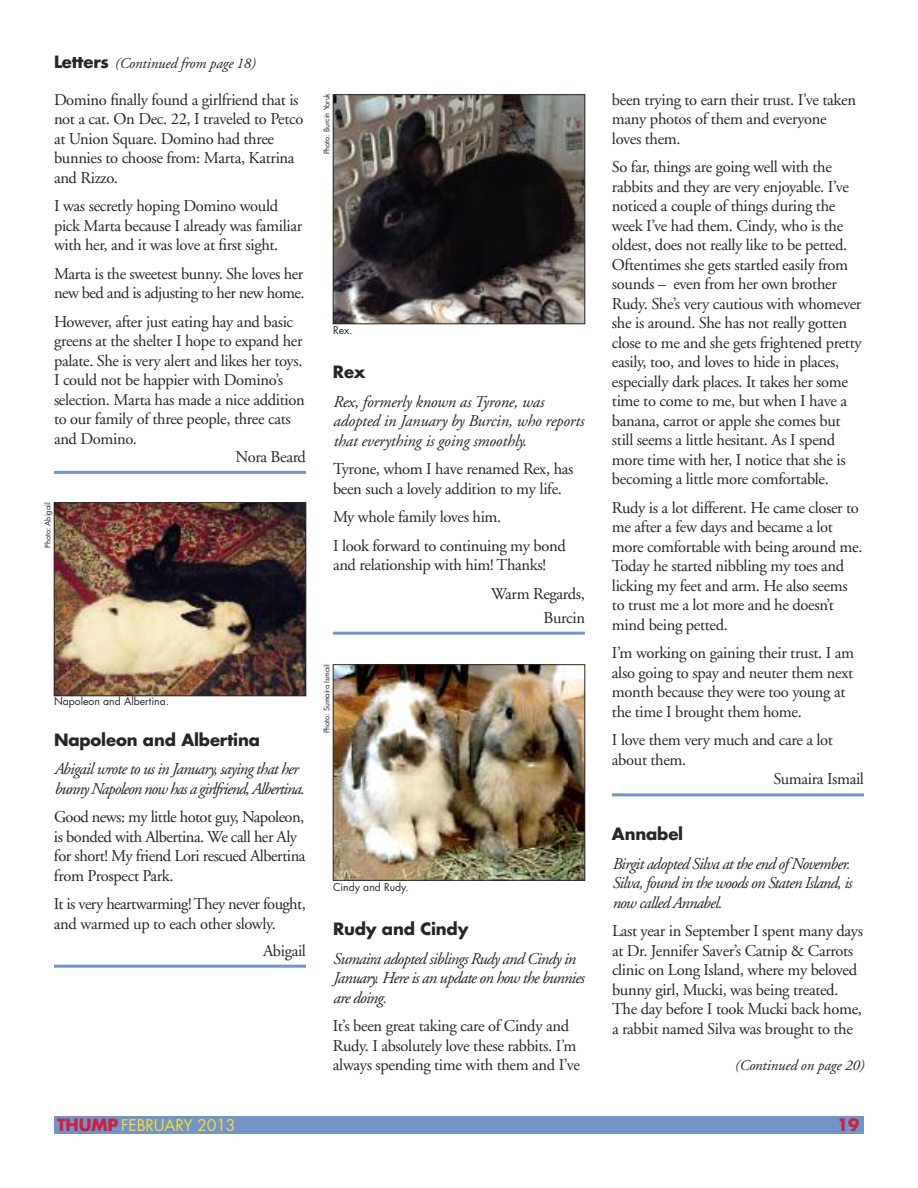
<style>
.page{position:relative;width:918px;height:1188px;background:#fff}
.page>*{position:absolute;margin:0;border:0;box-sizing:border-box;transform-origin:0 0}
.t1{font:16.5px/19.5px "Adobe Garamond";letter-spacing:-.02em;color:#272627}
.t2{font:italic 16.5px/19.5px "Adobe Garamond";letter-spacing:-.045em;color:#272627}
.t3{font:italic 16.5px/19.5px "Adobe Garamond";letter-spacing:-.01em;color:#272627}
.t4{font:700 16.5px "Futura";letter-spacing:-.01em;color:#272627}
.t5{font:700 16.5px "Futura";color:#cc203f}
.t6{font:15.75px "Futura";letter-spacing:-.01em;color:#f9dc32}
.t7{font:italic 15px "Adobe Garamond";letter-spacing:-.01em;color:#272627}
.t8{font:10.5px "Futura";color:#272627}
.t9{font:7.5px "Futura";letter-spacing:-.01em;color:#272627}
.s1{font-family:"Futura";font-weight:700;font-style:normal;font-size:16.5px}
.s2{font-weight:700;font-size:16.5px;color:#cc203f}
</style>
<div class="page">
<img style="left:56px;top:505px;width:248px;height:189px">
<div style="left:54px;top:503px;width:252px;height:193px;border:1px solid #272627"></div>
<img style="left:335px;top:667px;width:248px;height:212px">
<div style="left:333px;top:665px;width:252px;height:216px;border:1px solid #272627"></div>
<img style="left:335px;top:96px;width:248px;height:226px">
<div style="left:333px;top:94px;width:252px;height:230px;border:1px solid #272627"></div>
<div style="left:54px;top:1116px;width:810px;height:18px;background:#7394c7"></div>
<hr style="left:54px;top:471px;width:252px;height:3px;background:#7394c7">
<hr style="left:54px;top:965px;width:252px;height:3px;background:#7394c7">
<hr style="left:333px;top:632px;width:252px;height:3px;background:#7394c7">
<hr style="left:612px;top:793px;width:252px;height:3px;background:#7394c7">
<p class="t7" style="left:54px;top:57px;width:203px"><span class="s1">Letters</span> (Continued from page 18)</p>
<p class="t1" style="left:54px;top:91px;width:251px">Domino finally found a girlfriend that is not a cat. On Dec. 22, I traveled to Petco at Union Square. Domino had three bunnies to choose from: Marta, Katrina and Rizzo.</p>
<p class="t1" style="left:54px;top:198px;width:250px">I was secretly hoping Domino would pick Marta because I already was familiar with her, and it was love at first sight.</p>
<p class="t1" style="left:54px;top:265px;width:252px">Marta is the sweetest bunny. She loves her new bed and is adjusting to her new home.</p>
<p class="t1" style="left:54px;top:313px;width:252px">However, after just eating hay and basic greens at the shelter I hope to expand her palate. She is very alert and likes her toys.<br>I could not be happier with Domino’s selection. Marta has made a nice addition to our family of three people, three cats and Domino.</p>
<p class="t1" style="left:236px;top:448px;width:72px">Nora Beard</p>
<p class="t9" style="left:44px;top:548px;width:47px;rotate:-90deg">Photo: Abigail</p>
<p class="t8" style="left:54px;top:697px;width:117px">Napoleon and Albertina.</p>
<p class="t4" style="left:54px;top:732px;width:208px">Napoleon and Albertina</p>
<p class="t2" style="left:54px;top:761px;width:252px">Abigail wrote to us in January, saying that her bunny Napoleon now has a girlfriend, Albertina.</p>
<p class="t1" style="left:54px;top:809px;width:253px">Good news: my little hotot guy, Napoleon, is bonded with Albertina. We call her Aly for short! My friend Lori rescued Albertina from Prospect Park.</p>
<p class="t1" style="left:54px;top:896px;width:253px">It is very heartwarming! They never fought, and warmed up to each other slowly.</p>
<p class="t1" style="left:263px;top:942px;width:44px">Abigail</p>
<p class="t9" style="left:323px;top:154px;width:63px;rotate:-90deg">Photo: Burcin Yoruk</p>
<p class="t8" style="left:333px;top:326px;width:21px">Rex.</p>
<p class="t4" style="left:333px;top:364px;width:34px">Rex</p>
<p class="t3" style="left:333px;top:393px;width:252px">Rex, formerly known as Tyrone, was adopted in January by Burcin, who reports that everything is going smoothly.</p>
<p class="t1" style="left:333px;top:461px;width:242px">Tyrone, whom I have renamed Rex, has been such a lovely addition to my life.</p>
<p class="t1" style="left:333px;top:504px;width:234px;line-height:28.5px">My whole family loves him.<br>I look forward to continuing my bond</p>
<p class="t1" style="left:491px;top:552px;width:95px;line-height:28.5px;text-indent:-158px">and relationship with him! Thanks!<br>Warm Regards,</p>
<p class="t1" style="left:544px;top:609px;width:43px">Burcin</p>
<p class="t9" style="left:323px;top:733px;width:70px;rotate:-90deg">Photo: Sumaira Ismail</p>
<p class="t8" style="left:333px;top:882px;width:77px">Cindy and Rudy.</p>
<p class="t4" style="left:333px;top:922px;width:137px">Rudy and Cindy</p>
<p class="t2" style="left:333px;top:950px;width:253px">Sumaira adopted siblings Rudy and Cindy in<br>January. Here is an update on how the bunnies are doing.</p>
<p class="t1" style="left:333px;top:1018px;width:248px">It’s been great taking care of Cindy and<br>Rudy. I absolutely love these rabbits. I’m always spending time with them and I’ve</p>
<p class="t1" style="left:612px;top:91px;width:246px">been trying to earn their trust. I’ve taken many photos of them and everyone loves them.</p>
<p class="t1" style="left:612px;top:159px;width:251px">So far, things are going well with the rabbits and they are very enjoyable. I’ve noticed a couple of things during the week I’ve had them. Cindy, who is the oldest, does not really like to be petted.<br>Oftentimes she gets startled easily from sounds – even from her own brother Rudy. She’s very cautious with whomever she is around. She has not really gotten close to me and she gets frightened pretty easily, too, and loves to hide in places, especially dark places. It takes her some time to come to me, but when I have a banana, carrot or apple she comes but still seems a little hesitant. As I spend more time with her, I notice that she is becoming a little more comfortable.</p>
<p class="t1" style="left:612px;top:499px;width:252px">Rudy is a lot different. He came closer to me after a few days and became a lot more comfortable with being around me.<br>Today he started nibbling my toes and licking my feet and arm. He also seems to trust me a lot more and he doesn’t mind being petted.</p>
<p class="t1" style="left:612px;top:645px;width:244px">I’m working on gaining their trust. I am also going to spay and neuter them next month because they were too young at the time I brought them home.</p>
<p class="t1" style="left:612px;top:732px;width:223px">I love them very much and care a lot</p>
<p class="t1" style="left:612px;top:751px;width:76px">about them.</p>
<p class="t1" style="left:774px;top:771px;width:92px">Sumaira Ismail</p>
<p class="t4" style="left:612px;top:826px;width:73px">Annabel</p>
<p class="t2" style="left:612px;top:855px;width:241px">Birgit adopted Silva at the end of November.<br>Silva, found in the woods on Staten Island, is now called Annabel.</p>
<p class="t1" style="left:612px;top:923px;width:253px">Last year in September I spent many days at Dr. Jennifer Saver’s Catnip &amp; Carrots clinic on Long Island, where my beloved bunny girl, Mucki, was being treated.<br>The day before I took Mucki back home, a rabbit named Silva was brought to the</p>
<p class="t7" style="left:735px;top:1059px;width:131px">(Continued on page 20)</p>
<p class="t6" style="left:57px;top:1118px;width:180px"><span class="s2">THUMP</span> FEBRUARY 2013</p>
<p class="t5" style="left:837px;top:1117px;width:24px">19</p>
</div>
